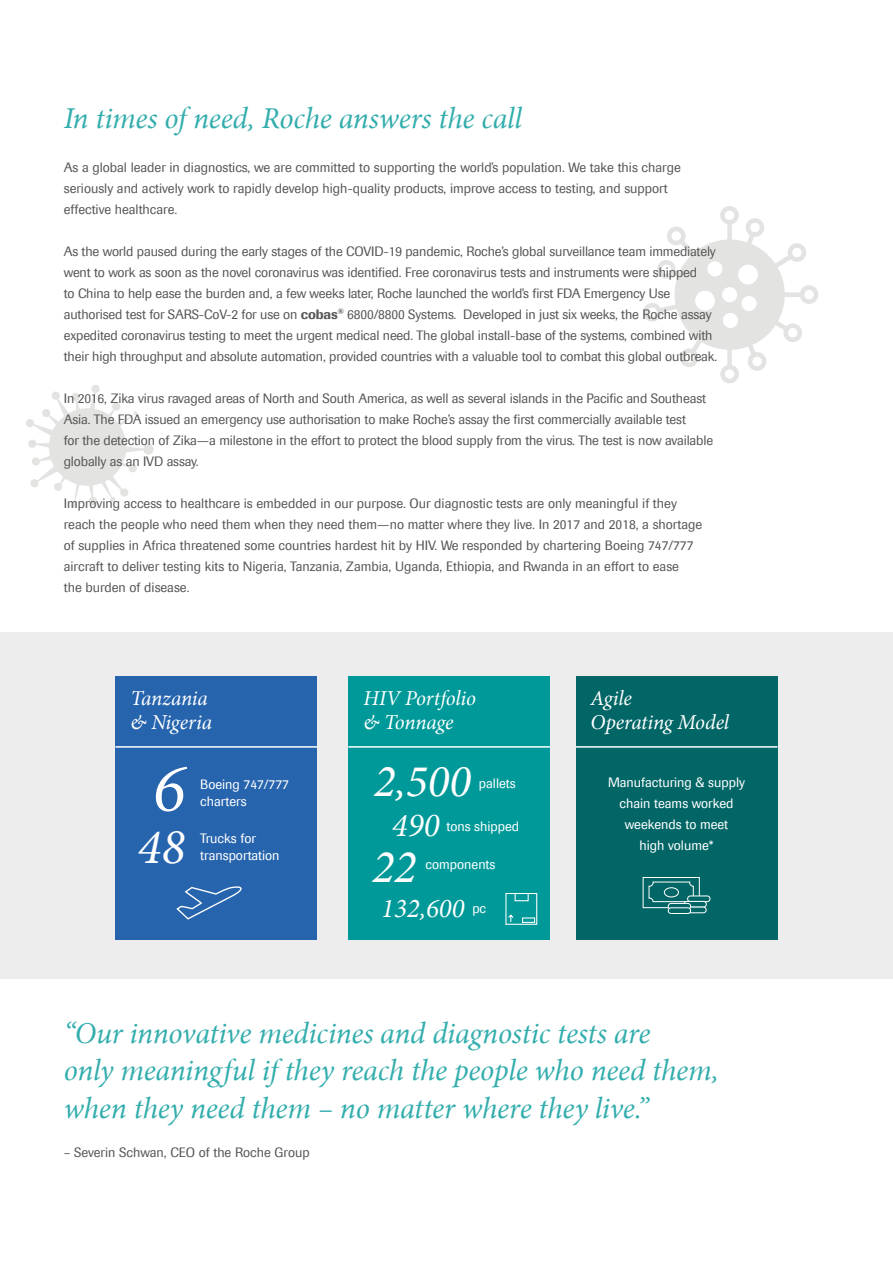
<style>
.page{position:relative;width:893px;height:1263px;background:#fff}
.page>*{position:absolute;margin:0;border:0;box-sizing:border-box;transform-origin:0 0}
.t1{font:italic 68.55px "Minion";color:#fff}
.t2{font:italic 49.95px "Minion";color:#fff}
.t3{font:italic 46.5px "Minion";color:#fff}
.t4{font:italic 45.3px "Minion";color:#fff}
.t5{font:italic 33.3px "Minion";color:#fff}
.t6{font:italic 30px/37.5px "Minion";letter-spacing:-.005em;color:#33adad}
.t7{font:italic 26.85px "Minion";color:#fff}
.t8{font:italic 21px/24px "Minion";letter-spacing:-.01em;color:#fff}
.t9{font:13.5px/21px "Imago";letter-spacing:-.01em;color:#575756}
.t10{font:13.5px/21px "Imago";color:#fff}
.s1{font-weight:500}
</style>
<div class="page">
<svg style="left:26px;top:385px;width:128px;height:123px"></svg>
<svg style="left:643px;top:206px;width:175px;height:177px"></svg>
<div style="left:0;top:632px;width:893px;height:347px;background:#ededed"></div>
<div style="left:115px;top:676px;width:202px;height:263px;background:#2664ae"></div>
<div style="left:348px;top:676px;width:202px;height:263px;background:#099"></div>
<div style="left:576px;top:676px;width:201px;height:263px;background:#036666"></div>
<hr style="left:115px;top:746px;width:202px;height:2px;background:#fff">
<hr style="left:348px;top:746px;width:202px;height:2px;background:#fff">
<hr style="left:576px;top:746px;width:201px;height:2px;background:#fff">
<svg style="left:176px;top:886px;width:66px;height:34px"></svg>
<svg style="left:505px;top:893px;width:33px;height:32px"></svg>
<svg style="left:642px;top:877px;width:58px;height:31px"></svg>
<div style="left:688px;top:896px;width:22px;height:6px;background:#036666;border-radius:3px"></div>
<div style="left:687px;top:895px;width:23px;height:7px;border:1px solid #fff;border-radius:3px"></div>
<div style="left:684px;top:901px;width:22px;height:6px;background:#036666;border-radius:3px"></div>
<div style="left:683px;top:901px;width:24px;height:6px;border:1px solid #fff;border-radius:3px"></div>
<div style="left:683px;top:907px;width:24px;height:6px;border:1px solid #fff;border-radius:3px"></div>
<div style="left:668px;top:903px;width:23px;height:6px;background:#036666;border-radius:3px"></div>
<div style="left:668px;top:903px;width:23px;height:6px;border:1px solid #fff;border-radius:3px"></div>
<div style="left:668px;top:908px;width:23px;height:5px;background:#036666;border-radius:3px"></div>
<div style="left:668px;top:907px;width:23px;height:7px;border:1px solid #fff;border-radius:3px"></div>
<h3 class="t6" style="left:64px;top:100px;width:460px">In times of need, Roche answers the call</h3>
<p class="t9" style="left:64px;top:156px;width:618px">As a global leader in diagnostics, we are committed to supporting the world’s population. We take this charge seriously and actively work to rapidly develop high-quality products, improve access to testing, and support effective healthcare.</p>
<p class="t9" style="left:64px;top:240px;width:655px">As the world paused during the early stages of the COVID-19 pandemic, Roche’s global surveillance team immediately went to work as soon as the novel coronavirus was identified. Free coronavirus tests and instruments were shipped<br>to China to help ease the burden and, a few weeks later, Roche launched the world’s first FDA Emergency Use authorised test for SARS-CoV-2 for use on <span class="s1">cobas</span><sup>®</sup> 6800/8800 Systems. Developed in just six weeks, the Roche assay expedited coronavirus testing to meet the urgent medical need. The global install-base of the systems, combined with their high throughput and absolute automation, provided countries with a valuable tool to combat this global outbreak.</p>
<p class="t9" style="left:64px;top:387px;width:651px">In 2016, Zika virus ravaged areas of North and South America, as well as several islands in the Pacific and Southeast Asia. The FDA issued an emergency use authorisation to make Roche’s assay the first commercially available test<br>for the detection of Zika—a milestone in the effort to protect the blood supply from the virus. The test is now available globally as an IVD assay.</p>
<p class="t9" style="left:64px;top:492px;width:640px">Improving access to healthcare is embedded in our purpose. Our diagnostic tests are only meaningful if they reach the people who need them when they need them—no matter where they live. In 2017 and 2018, a shortage of supplies in Africa threatened some countries hardest hit by HIV. We responded by chartering Boeing 747/777 aircraft to deliver testing kits to Nigeria, Tanzania, Zambia, Uganda, Ethiopia, and Rwanda in an effort to ease<br>the burden of disease.</p>
<h3 class="t8" style="left:363px;top:686px;width:114px">HIV Portfolio &amp; Tonnage</h3>
<h3 class="t8" style="left:591px;top:686px;width:140px">Agile<br>Operating Model</h3>
<h3 class="t8" style="left:131px;top:686px;width:83px">Tanzania &amp; Nigeria</h3>
<h1 class="t1" style="left:153px;top:742px;width:34px">6</h1>
<h2 class="t2" style="left:138px;top:812px;width:49px">48</h2>
<h3 class="t4" style="left:374px;top:751px;width:99px">2,500</h3>
<h3 class="t5" style="left:392px;top:803px;width:49px">490</h3>
<h3 class="t3" style="left:372px;top:835px;width:46px">22</h3>
<h3 class="t7" style="left:381px;top:890px;width:85px">132,600</h3>
<p class="t10" style="left:608px;top:771px;width:139px;text-align:center">Manufacturing &amp; supply chain teams worked weekends to meet<br>high volume*</p>
<p class="t10" style="left:200px;top:776px;width:90px;line-height:16.2px">Boeing 747/777 charters</p>
<p class="t10" style="left:479px;top:773px;width:38px">pallets</p>
<p class="t10" style="left:200px;top:830px;width:81px;line-height:16.2px">Trucks for transportation</p>
<p class="t10" style="left:446px;top:816px;width:74px">tons shipped</p>
<p class="t10" style="left:426px;top:854px;width:71px">components</p>
<p class="t10" style="left:472px;top:898px;width:15px">pc</p>
<h3 class="t6" style="left:64px;top:1014px;width:657px">“Our innovative medicines and diagnostic tests are<br>only meaningful if they reach the people who need them, when they need them – no matter where they live.”</h3>
<p class="t9" style="left:64px;top:1142px;width:247px">– Severin Schwan, CEO of the Roche Group</p>
</div>
